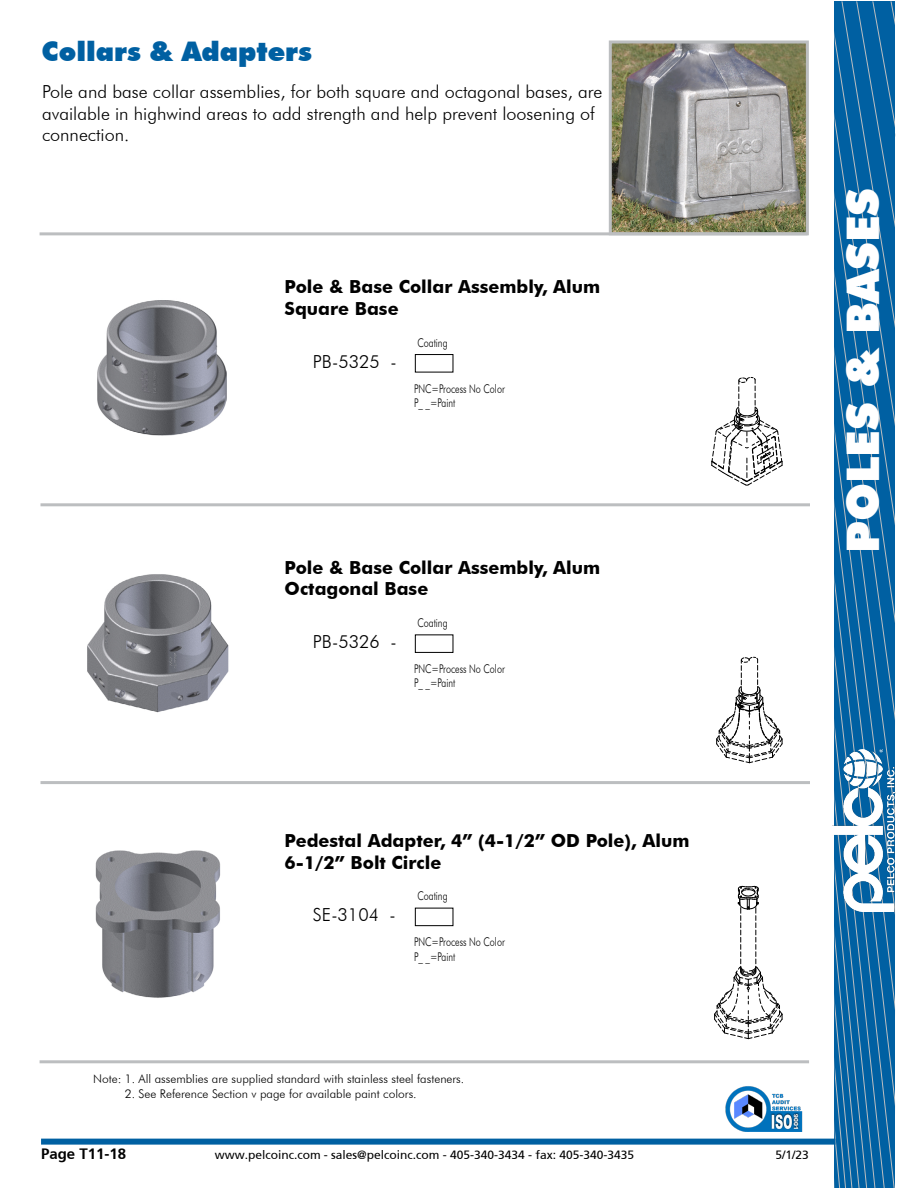
<style>
.page{position:relative;width:918px;height:1188px;background:#fff}
.page>*{position:absolute;margin:0;border:0;box-sizing:border-box;transform-origin:0 0}
.t1{font:900 45px "Futura BT";color:#fff}
.t2{font:900 27px "Futura BT";color:#0060a2}
.t3{font:300 18px/21.6px "Futura BT";color:#000}
.t4{font:700 18px/21.6px "Futura BT";color:#000}
.t5{font:700 15px "Frutiger SAIN Bdv 1";color:#000}
.t6{font:300 12px "Futura BT";color:#000}
.t7{font:300 12px/14.4px "Futura BT";color:#000;scale:.75 1}
.t8{font:12px "Frutiger SAIN Rmv 1 Roman";color:#000}
</style>
<div class="page">
<img style="left:613px;top:44px;width:192px;height:187px">
<div style="left:609px;top:40px;width:200px;height:195px;border:3px solid #bcbec0"></div>
<img style="left:725px;top:1086px;width:78px;height:46px">
<img style="left:97px;top:300px;width:129px;height:136px">
<img style="left:87px;top:574px;width:142px;height:139px">
<img style="left:95px;top:850px;width:126px;height:148px">
<svg style="left:834px;top:1px;width:61px;height:1187px;background:#1068a4"></svg>
<div style="left:41px;top:1139px;width:795px;height:6px;background:#0060a2"></div>
<img style="left:833px;top:749px;width:63px;height:162px">
<hr style="left:40px;top:232px;width:768px;height:3px;background:#bcbec0">
<hr style="left:40px;top:1060px;width:769px;height:3px;background:#bcbec0">
<hr style="left:40px;top:503px;width:770px;height:3px;background:#bcbec0">
<div style="left:415px;top:354px;width:38px;height:18px;border:1px solid #000"></div>
<hr style="left:40px;top:781px;width:770px;height:3px;background:#bcbec0">
<div style="left:415px;top:634px;width:38px;height:19px;border:1px solid #000"></div>
<div style="left:415px;top:908px;width:38px;height:18px;border:1px solid #000"></div>
<svg style="left:711px;top:377px;width:72px;height:109px"></svg>
<svg style="left:716px;top:657px;width:67px;height:106px"></svg>
<svg style="left:714px;top:886px;width:69px;height:153px"></svg>
<h2 class="t2" style="left:42px;top:35px;width:271px">Collars &amp; Adapters</h2>
<p class="t3" style="left:42px;top:81px;width:562px">Pole and base collar assemblies, for both square and octagonal bases, are available in highwind areas to add strength and help prevent loosening of connection.</p>
<p class="t4" style="left:285px;top:276px;width:317px">Pole &amp; Base Collar Assembly, Alum<br>Square Base</p>
<p class="t3" style="left:313px;top:350px;width:85px">PB-5325 -</p>
<p class="t7" style="left:417px;top:335px;width:42px">Coating</p>
<p class="t7" style="left:414px;top:381px;width:123px">PNC=Process No Color<br>P_ _=Paint</p>
<p class="t4" style="left:285px;top:556px;width:317px">Pole &amp; Base Collar Assembly, Alum<br>Octagonal Base</p>
<p class="t3" style="left:313px;top:631px;width:85px">PB-5326 -</p>
<p class="t7" style="left:417px;top:615px;width:42px">Coating</p>
<p class="t7" style="left:414px;top:661px;width:123px">PNC=Process No Color<br>P_ _=Paint</p>
<p class="t4" style="left:285px;top:830px;width:406px">Pedestal Adapter, 4” (4-1/2” OD Pole), Alum<br>6-1/2” Bolt Circle</p>
<p class="t3" style="left:313px;top:904px;width:84px">SE-3104 -</p>
<p class="t7" style="left:417px;top:889px;width:42px">Coating</p>
<p class="t7" style="left:414px;top:935px;width:123px">PNC=Process No Color<br>P_ _=Paint</p>
<p class="t6" style="left:93px;top:1072px;width:373px">Note: 1. All assemblies are supplied standard with stainless steel fasteners.</p>
<p class="t6" style="left:125px;top:1086px;width:293px">2. See Reference Section v page for available paint colors.</p>
<p class="t5" style="left:41px;top:1145px;width:87px">Page T11-18</p>
<p class="t8" style="left:215px;top:1148px;width:421px">www.pelcoinc.com - sales@pelcoinc.com - 405-340-3434 - fax: 405-340-3435</p>
<h1 class="t1" style="left:836px;top:553px;width:366px;rotate:-90deg">POLES &amp; BASES</h1>
<p class="t8" style="left:776px;top:1147px;width:35px">5/1/23</p>
</div>
